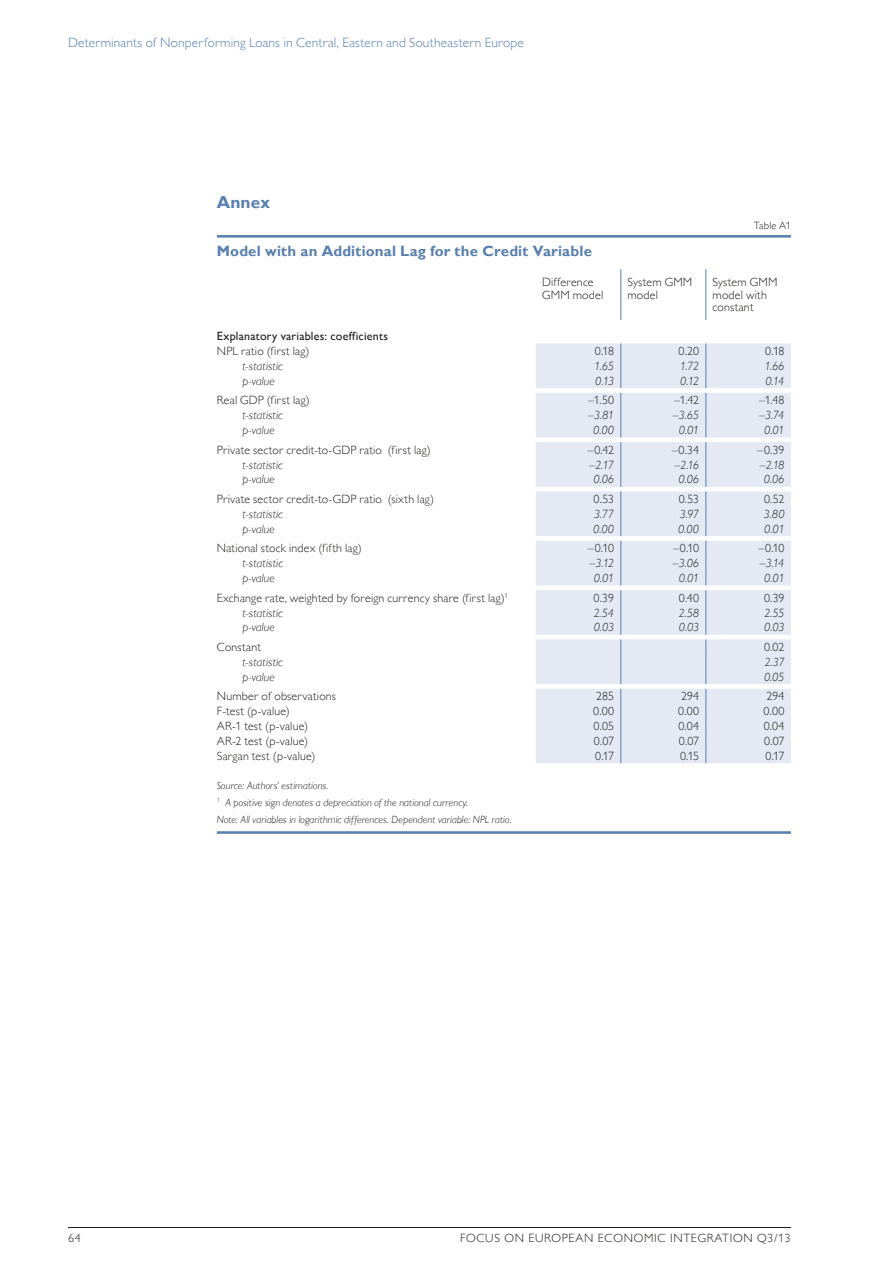
<style>
.page{position:relative;width:893px;height:1263px;background:#fff}
.page>*{position:absolute;margin:0;border:0;box-sizing:border-box;transform-origin:0 0}
.t1{font:700 17.25px "Gill Sans MT Pro";color:#5980b0}
.t2{font:700 15px "Gill Sans MT Pro";letter-spacing:.01em;color:#5980b0}
.t3{font:300 13.5px "Gill Sans MT Pro";letter-spacing:.01em;color:#5980b0}
.t4{font:300 12px/12.8px "Gill Sans MT Pro";letter-spacing:.015em;color:#20201e}
.t5{font:italic 300 12px "Gill Sans MT Pro";color:#20201e}
.t6{font:300 12px "Gill Sans MT Pro";letter-spacing:.06em;color:#20201e}
.t7{font:500 12px "Gill Sans MT Pro";letter-spacing:.02em;color:#20201e}
.t8{font:italic 300 10.5px/17px "Gill Sans MT Pro";letter-spacing:.01em;color:#20201e}
.t9{font:300 10.5px "Gill Sans MT Pro";letter-spacing:.02em;color:#20201e}
</style>
<div class="page">
<hr style="left:68px;top:1227px;width:723px;height:1px;background:#20201e">
<svg style="left:536px;top:343px;width:255px;height:420px;fill:#e4e9f3"></svg>
<hr style="left:620px;top:269px;width:1px;height:51px;background:#5980b0">
<hr style="left:706px;top:269px;width:1px;height:51px;background:#5980b0">
<svg style="left:620px;top:343px;width:1px;height:420px"></svg>
<svg style="left:706px;top:343px;width:1px;height:420px"></svg>
<hr style="left:217px;top:235px;width:574px;height:3px;background:#5980b0">
<hr style="left:217px;top:831px;width:574px;height:3px;background:#5980b0">
<p class="t3" style="left:68px;top:35px;width:457px">Determinants of Nonperforming Loans in Central, Eastern and Southeastern Europe</p>
<h1 class="t1" style="left:217px;top:192px;width:55px">Annex</h1>
<p class="t9" style="left:754px;top:219px;width:38px">Table A1</p>
<p class="t2" style="left:217px;top:242px;width:377px">Model with an Additional Lag for the Credit Variable</p>
<p class="t4" style="left:542px;top:275px;width:63px">Difference<br>GMM model</p>
<p class="t4" style="left:627px;top:275px;width:66px">System GMM model</p>
<p class="t4" style="left:713px;top:275px;width:66px">System GMM model with constant</p>
<p class="t7" style="left:217px;top:329px;width:173px">Explanatory variables: coefficients</p>
<p class="t4" style="left:217px;top:344px;width:94px">NPL ratio (first lag)</p>
<p class="t4" style="left:595px;top:344px;width:21px">0.18</p>
<p class="t4" style="left:679px;top:344px;width:22px">0.20</p>
<p class="t4" style="left:765px;top:344px;width:21px">0.18</p>
<p class="t5" style="left:242px;top:359px;width:42px">t-statistic</p>
<p class="t5" style="left:594px;top:359px;width:22px">1.65</p>
<p class="t5" style="left:680px;top:359px;width:21px">1.72</p>
<p class="t5" style="left:764px;top:359px;width:22px">1.66</p>
<p class="t5" style="left:242px;top:374px;width:34px">p-value</p>
<p class="t5" style="left:595px;top:374px;width:20px">0.13</p>
<p class="t5" style="left:680px;top:374px;width:20px">0.12</p>
<p class="t5" style="left:765px;top:374px;width:21px">0.14</p>
<p class="t4" style="left:217px;top:394px;width:94px">Real GDP (first lag)</p>
<p class="t4" style="left:588px;top:394px;width:28px">–1.50</p>
<p class="t4" style="left:674px;top:394px;width:27px">–1.42</p>
<p class="t4" style="left:759px;top:394px;width:27px">–1.48</p>
<p class="t5" style="left:242px;top:408px;width:42px">t-statistic</p>
<p class="t5" style="left:588px;top:408px;width:28px">–3.81</p>
<p class="t5" style="left:673px;top:408px;width:28px">–3.65</p>
<p class="t5" style="left:759px;top:408px;width:27px">–3.74</p>
<p class="t5" style="left:242px;top:423px;width:34px">p-value</p>
<p class="t5" style="left:593px;top:423px;width:22px">0.00</p>
<p class="t5" style="left:679px;top:423px;width:22px">0.01</p>
<p class="t5" style="left:764px;top:423px;width:22px">0.01</p>
<p class="t4" style="left:217px;top:443px;width:215px">Private sector credit-to-GDP ratio (first lag)</p>
<p class="t4" style="left:587px;top:443px;width:28px">–0.42</p>
<p class="t4" style="left:672px;top:443px;width:29px">–0.34</p>
<p class="t4" style="left:757px;top:443px;width:29px">–0.39</p>
<p class="t5" style="left:242px;top:457px;width:42px">t-statistic</p>
<p class="t5" style="left:589px;top:457px;width:26px">–2.17</p>
<p class="t5" style="left:675px;top:457px;width:26px">–2.16</p>
<p class="t5" style="left:760px;top:457px;width:26px">–2.18</p>
<p class="t5" style="left:242px;top:472px;width:34px">p-value</p>
<p class="t5" style="left:593px;top:472px;width:22px">0.06</p>
<p class="t5" style="left:678px;top:472px;width:22px">0.06</p>
<p class="t5" style="left:764px;top:472px;width:22px">0.06</p>
<p class="t4" style="left:217px;top:492px;width:219px">Private sector credit-to-GDP ratio (sixth lag)</p>
<p class="t4" style="left:594px;top:492px;width:22px">0.53</p>
<p class="t4" style="left:679px;top:492px;width:22px">0.53</p>
<p class="t4" style="left:764px;top:492px;width:22px">0.52</p>
<p class="t5" style="left:242px;top:507px;width:42px">t-statistic</p>
<p class="t5" style="left:594px;top:507px;width:22px">3.77</p>
<p class="t5" style="left:679px;top:507px;width:21px">3.97</p>
<p class="t5" style="left:763px;top:507px;width:23px">3.80</p>
<p class="t5" style="left:242px;top:521px;width:34px">p-value</p>
<p class="t5" style="left:593px;top:521px;width:22px">0.00</p>
<p class="t5" style="left:678px;top:521px;width:22px">0.00</p>
<p class="t5" style="left:764px;top:521px;width:22px">0.01</p>
<p class="t4" style="left:217px;top:542px;width:146px">National stock index (fifth lag)</p>
<p class="t4" style="left:588px;top:542px;width:28px">–0.10</p>
<p class="t4" style="left:673px;top:542px;width:28px">–0.10</p>
<p class="t4" style="left:758px;top:542px;width:28px">–0.10</p>
<p class="t5" style="left:242px;top:556px;width:42px">t-statistic</p>
<p class="t5" style="left:590px;top:556px;width:26px">–3.12</p>
<p class="t5" style="left:673px;top:556px;width:28px">–3.06</p>
<p class="t5" style="left:760px;top:556px;width:26px">–3.14</p>
<p class="t5" style="left:242px;top:571px;width:34px">p-value</p>
<p class="t5" style="left:594px;top:571px;width:22px">0.01</p>
<p class="t5" style="left:679px;top:571px;width:22px">0.01</p>
<p class="t5" style="left:764px;top:571px;width:22px">0.01</p>
<p class="t4" style="left:217px;top:591px;width:293px">Exchange rate, weighted by foreign currency share (first lag)<sup>1</sup></p>
<p class="t4" style="left:594px;top:591px;width:22px">0.39</p>
<p class="t4" style="left:679px;top:591px;width:22px">0.40</p>
<p class="t4" style="left:764px;top:591px;width:22px">0.39</p>
<p class="t5" style="left:242px;top:605px;width:42px">t-statistic</p>
<p class="t5" style="left:593px;top:605px;width:22px">2.54</p>
<p class="t5" style="left:679px;top:605px;width:22px">2.58</p>
<p class="t5" style="left:764px;top:605px;width:22px">2.55</p>
<p class="t5" style="left:242px;top:620px;width:34px">p-value</p>
<p class="t5" style="left:594px;top:620px;width:22px">0.03</p>
<p class="t5" style="left:679px;top:620px;width:22px">0.03</p>
<p class="t5" style="left:764px;top:620px;width:22px">0.03</p>
<p class="t4" style="left:217px;top:640px;width:46px">Constant</p>
<p class="t4" style="left:764px;top:640px;width:22px">0.02</p>
<p class="t5" style="left:242px;top:655px;width:42px">t-statistic</p>
<p class="t5" style="left:764px;top:655px;width:22px">2.37</p>
<p class="t5" style="left:242px;top:669px;width:34px">p-value</p>
<p class="t5" style="left:764px;top:669px;width:22px">0.05</p>
<p class="t4" style="left:217px;top:690px;width:121px">Number of observations</p>
<p class="t4" style="left:596px;top:690px;width:19px">285</p>
<p class="t4" style="left:681px;top:690px;width:19px">294</p>
<p class="t4" style="left:767px;top:690px;width:19px">294</p>
<p class="t4" style="left:217px;top:705px;width:74px">F-test (p-value)</p>
<p class="t4" style="left:593px;top:705px;width:22px">0.00</p>
<p class="t4" style="left:678px;top:705px;width:22px">0.00</p>
<p class="t4" style="left:764px;top:705px;width:22px">0.00</p>
<p class="t4" style="left:217px;top:719px;width:93px">AR-1 test (p-value)</p>
<p class="t4" style="left:593px;top:719px;width:22px">0.05</p>
<p class="t4" style="left:678px;top:719px;width:22px">0.04</p>
<p class="t4" style="left:764px;top:719px;width:22px">0.04</p>
<p class="t4" style="left:217px;top:734px;width:93px">AR-2 test (p-value)</p>
<p class="t4" style="left:594px;top:734px;width:22px">0.07</p>
<p class="t4" style="left:679px;top:734px;width:22px">0.07</p>
<p class="t4" style="left:764px;top:734px;width:22px">0.07</p>
<p class="t4" style="left:217px;top:749px;width:100px">Sargan test (p-value)</p>
<p class="t4" style="left:595px;top:749px;width:21px">0.17</p>
<p class="t4" style="left:680px;top:749px;width:21px">0.15</p>
<p class="t4" style="left:765px;top:749px;width:21px">0.17</p>
<p class="t8" style="left:217px;top:776px;width:296px">Source: Authors’ estimations.<br><sup>1</sup> A positive sign denotes a depreciation of the national currency.<br>Note: All variables in logarithmic differences. Dependent variable: NPL ratio.</p>
<p class="t4" style="left:68px;top:1232px;width:14px">64</p>
<p class="t6" style="left:460px;top:1231px;width:332px">FOCUS ON EUROPEAN ECONOMIC INTEGRATION Q3/13</p>
</div>
